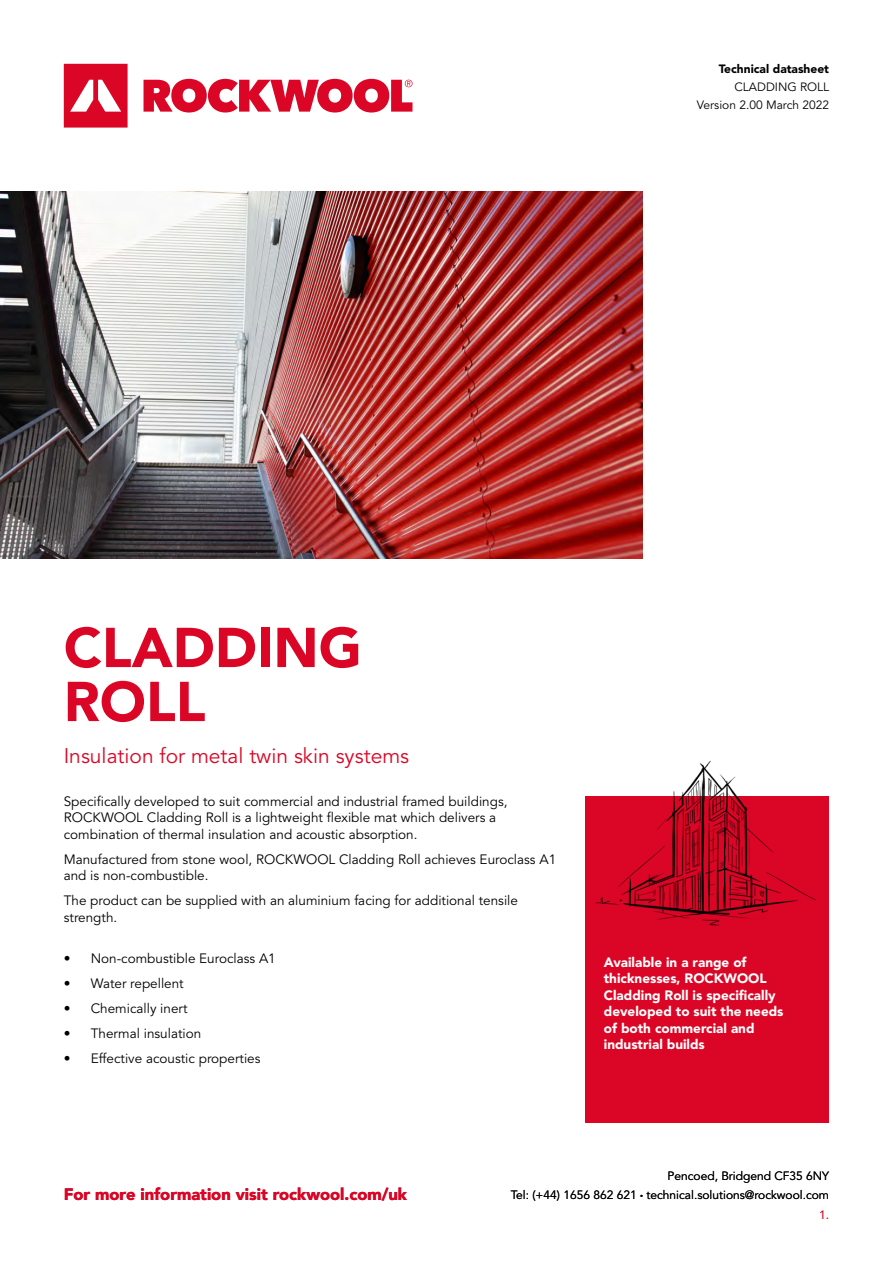
<style>
.page{position:relative;width:893px;height:1263px;background:#fff}
.page>*{position:absolute;margin:0;border:0;box-sizing:border-box;transform-origin:0 0}
.t1{font:900 55.5px/54px "Avenir LT Std";color:#db0626}
.t2{font:21px "Avenir LT Std";color:#db0626}
.t3{font:900 16.5px "Avenir LT Std";color:#db0626}
.t4{font:13.5px/16.5px "Avenir LT Std";color:#000}
.t5{font:900 13.5px/16.5px "Avenir LT Std";color:#fff}
.t6{font:12px/18px "Avenir LT Std";color:#000;text-align:right}
.t7{font:900 12px "Avenir LT Std";color:#000}
.t8{font:500 12px "Avenir LT Std";color:#db0626}
.s1{font-size:6px}
</style>
<div class="page">
<img style="left:0;top:192px;width:642px;height:367px">
<svg style="left:64px;top:64px;width:64px;height:64px"></svg>
<svg style="left:144px;top:79px;width:268px;height:34px"></svg>
<div style="left:585px;top:796px;width:244px;height:327px;background:#db0626"></div>
<img style="left:595px;top:760px;width:221px;height:166px">
<p class="t7" style="left:719px;top:61px;width:112px">Technical datasheet</p>
<p class="t6" style="left:697px;top:78px;width:134px">CLADDING ROLL<br>Version 2.00 March 2022</p>
<h1 class="t1" style="left:64px;top:620px;width:300px">CLADDING<br>ROLL</h1>
<h2 class="t2" style="left:64px;top:744px;width:347px">Insulation for metal twin skin systems</h2>
<p class="t4" style="left:64px;top:793px;width:445px">Specifically developed to suit commercial and industrial framed buildings,<br>ROCKWOOL Cladding Roll is a lightweight flexible mat which delivers a combination of thermal insulation and acoustic absorption.</p>
<p class="t4" style="left:64px;top:851px;width:494px">Manufactured from stone wool, ROCKWOOL Cladding Roll achieves Euroclass A1 and is non-combustible.</p>
<p class="t4" style="left:64px;top:893px;width:456px">The product can be supplied with an aluminium facing for additional tensile strength.</p>
<p class="t4" style="left:64px;top:951px;width:214px">• Non-combustible Euroclass A1</p>
<p class="t4" style="left:64px;top:976px;width:121px">• Water repellent</p>
<p class="t4" style="left:64px;top:1001px;width:125px">• Chemically inert</p>
<p class="t4" style="left:64px;top:1026px;width:139px">• Thermal insulation</p>
<p class="t4" style="left:64px;top:1051px;width:198px">• Effective acoustic properties</p>
<p class="t5" style="left:604px;top:954px;width:181px">Available in a range of thicknesses, ROCKWOOL<br>Cladding Roll is specifically developed to suit the needs of both commercial and industrial builds</p>
<p class="t3" style="left:64px;top:1184px;width:345px">For more information visit rockwool.com/uk</p>
<p class="t6" style="left:511px;top:1167px;width:320px;line-height:19px">Pencoed, Bridgend CF35 6NY<br>Tel: (+44) 1656 862 621 <span class="s1">•</span> technical.solutions@rockwool.com</p>
<p class="t8" style="left:819px;top:1207px;width:12px">1.</p>
</div>
